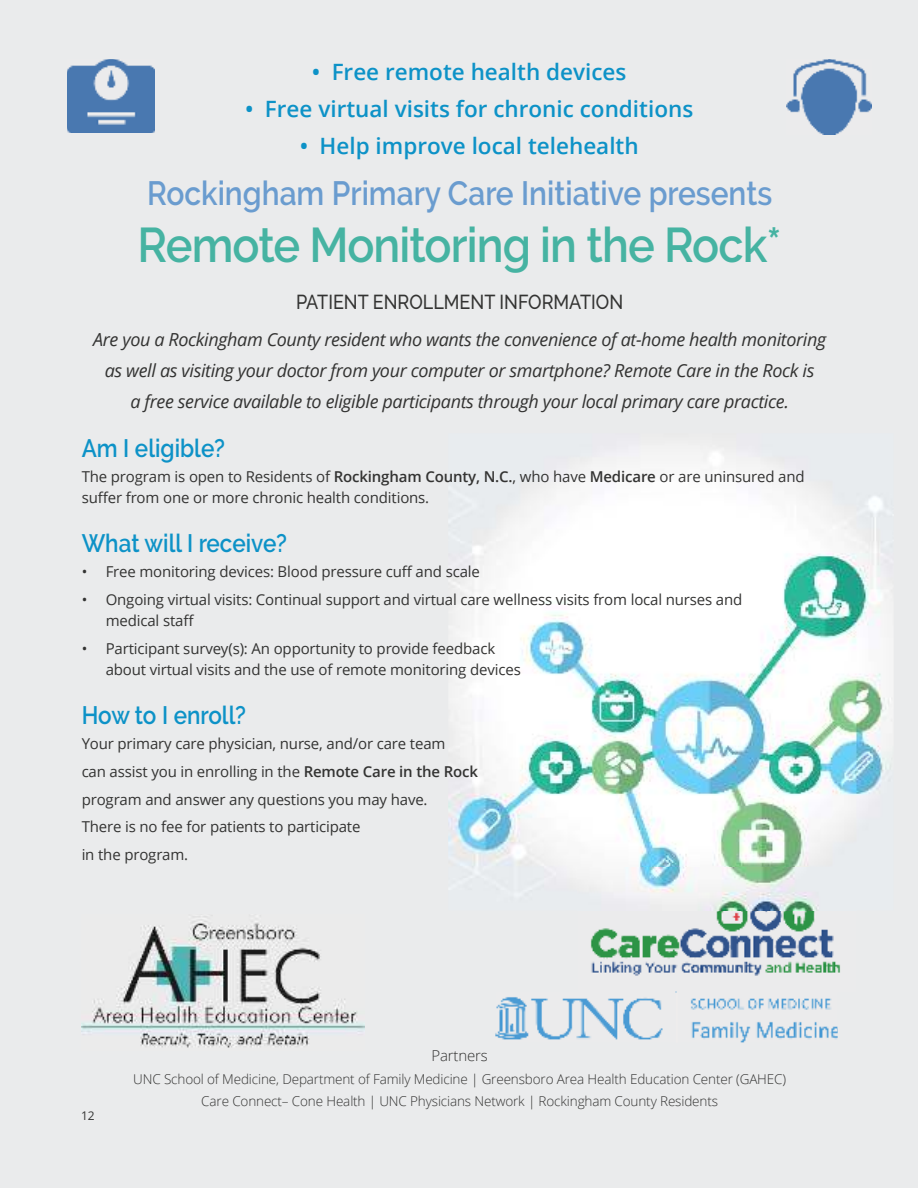
<style>
.page{position:relative;width:918px;height:1188px;background:#eaebec}
.page>*{position:absolute;margin:0;border:0;box-sizing:border-box;transform-origin:0 0}
.t1{font:600 48.6px "Raleway";letter-spacing:-.02em;color:#46b3a2;scale:.93 1}
.t2{font:600 33.6px "Raleway";color:#6a9ccf;scale:.89 1}
.t3{font:600 25.2px "Raleway";color:#0d92c7;scale:.89 1}
.t4{font:600 22.5px "Open Sans";color:#0d92c7}
.t5{font:500 20.1px "Raleway";color:#333332;scale:.89 1}
.t6{font:italic 18px/30.8px "Open Sans";letter-spacing:-.02em;color:#333332;text-align:center}
.t7{font:15px/27.8px "Open Sans";letter-spacing:-.01em;color:#333332}
.t8{font:300 15px "Open Sans";letter-spacing:-.01em;color:#333332}
.t9{font:300 13.5px/21.8px "Open Sans";letter-spacing:-.01em;color:#333332;text-align:center}
.t10{font:12px "Open Sans";color:#333332}
.s1{font-weight:600}
</style>
<div class="page">
<img style="left:448px;top:450px;width:445px;height:446px">
<img style="left:495px;top:997px;width:343px;height:46px">
<img style="left:67px;top:60px;width:87px;height:73px">
<img style="left:787px;top:59px;width:84px;height:75px">
<img style="left:82px;top:916px;width:282px;height:132px">
<img style="left:577px;top:868px;width:280px;height:124px">
<h3 class="t4" style="left:312px;top:56px;width:316px">• Free remote health devices</h3>
<h3 class="t4" style="left:245px;top:93px;width:450px">• Free virtual visits for chronic conditions</h3>
<h3 class="t4" style="left:300px;top:130px;width:340px">• Help improve local telehealth</h3>
<h2 class="t2" style="left:147px;top:180px;width:704px">Rockingham Primary Care Initiative presents</h2>
<h1 class="t1" style="left:138px;top:226px;width:694px">Remote Monitoring in the Rock*</h1>
<h3 class="t5" style="left:296px;top:290px;width:369px">PATIENT ENROLLMENT INFORMATION</h3>
<p class="t6" style="left:93px;top:326px;width:735px">Are you a Rockingham County resident who wants the convenience of at-home health monitoring as well as visiting your doctor from your computer or smartphone? Remote Care in the Rock is<br>a free service available to eligible participants through your local primary care practice.</p>
<h3 class="t3" style="left:82px;top:433px;width:162px">Am I eligible?</h3>
<p class="t7" style="left:82px;top:468px;width:725px;line-height:21px">The program is open to Residents of <span class="s1">Rockingham County, N.C.</span>, who have <span class="s1">Medicare</span> or are uninsured and suffer from one or more chronic health conditions.</p>
<h3 class="t3" style="left:82px;top:533px;width:232px">What will I receive?</h3>
<p class="t7" style="left:82px;top:558px;width:400px">• Free monitoring devices: Blood pressure cuff and scale</p>
<p class="t7" style="left:106px;top:591px;width:638px;line-height:21px;text-indent:-24px">• Ongoing virtual visits: Continual support and virtual care wellness visits from local nurses and medical staff</p>
<p class="t7" style="left:106px;top:639px;width:417px;line-height:21px;text-indent:-24px">• Participant survey(s): An opportunity to provide feedback about virtual visits and the use of remote monitoring devices</p>
<h3 class="t3" style="left:82px;top:705px;width:186px">How to I enroll?</h3>
<p class="t7" style="left:82px;top:731px;width:398px">Your primary care physician, nurse, and/or care team<br>can assist you in enrolling in the <span class="s1">Remote Care in the Rock </span>program and answer any questions you may have.<br>There is no fee for patients to participate<br>in the program.</p>
<p class="t10" style="left:81px;top:1107px;width:15px">12</p>
<p class="t8" style="left:431px;top:1050px;width:58px">Partners</p>
<p class="t9" style="left:133px;top:1068px;width:654px">UNC School of Medicine, Department of Family Medicine | Greensboro Area Health Education Center (GAHEC)<br>Care Connect– Cone Health | UNC Physicians Network | Rockingham County Residents</p>
</div>
